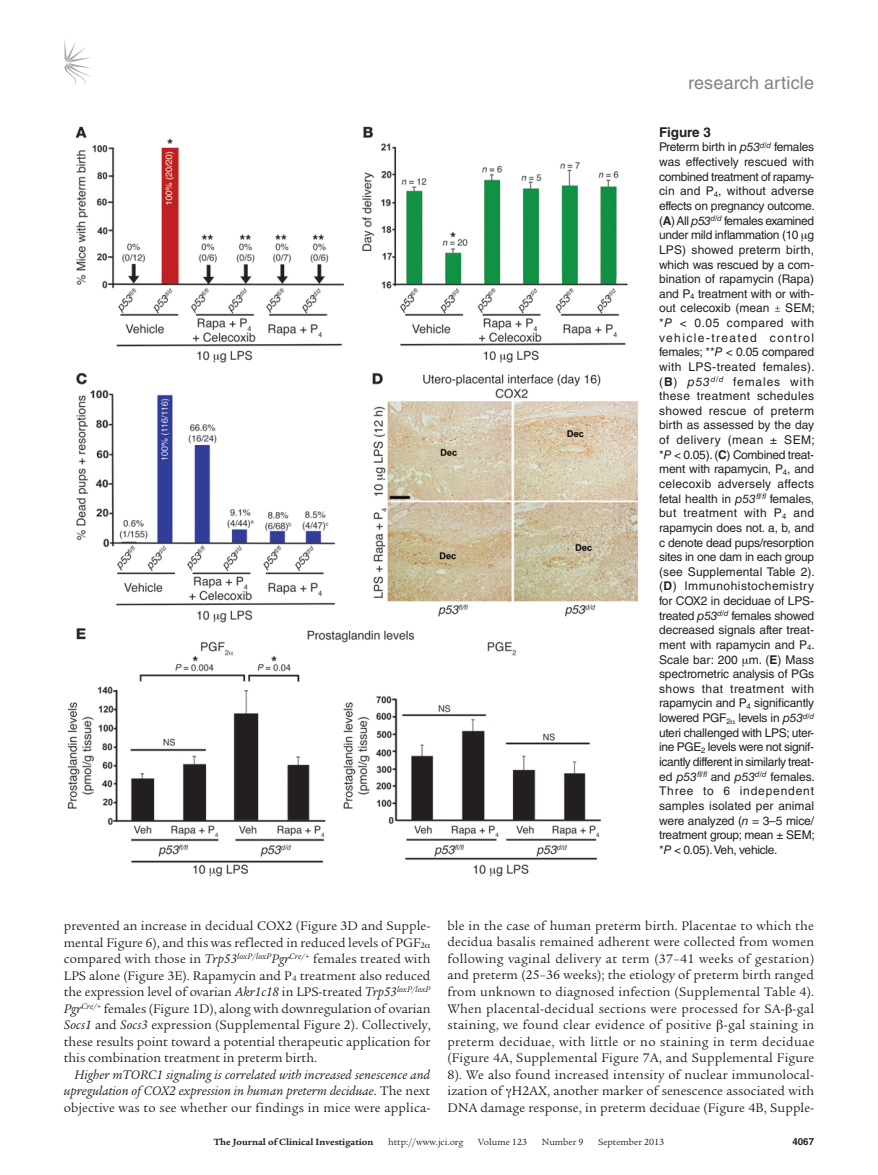
<style>
.page{position:relative;width:878px;height:1175px;background:#fff}
.page>*{position:absolute;margin:0;border:0;box-sizing:border-box;transform-origin:0 0}
.t1{font:18px "Helvetica LT Std";letter-spacing:.01em;color:#808285}
.t2{font:13.5px/16.5px "Legacy Serif Std";color:#231f20}
.t3{font:italic 13.5px/16.5px "Legacy Serif Std";letter-spacing:.005em;color:#231f20;text-align:justify}
.t4{font:700 13.5px "Helvetica LT Std";color:#231f20}
.t5{font:12px/14.7px "Helvetica LT Std";letter-spacing:-.025em;color:#231f20;text-align:justify}
.t6{font:9.75px "Legacy Serif Std";color:#231f20}
.t7{font:700 9.75px "Legacy Serif Std";color:#231f20}
.t8{font:700 9.75px "Helvetica LT Std";color:#231f20}
.s1{font-style:italic}
.s2{font-weight:700}
.s3{font-family:"Legacy Serif Std"}
.s4{font-style:normal}
</style>
<div class="page">
<svg style="left:64px;top:40px;width:27px;height:45px"></svg>
<img style="left:67px;top:126px;width:571px;height:751px">
<h1 class="t1" style="left:688px;top:73px;width:127px">research article</h1>
<p class="t4" style="left:659px;top:124px;width:53px">Figure 3</p>
<p class="t5" style="left:659px;top:140px;width:157px">Preterm birth in <span class="s1">p53</span><sup>d/d</sup> females was effectively rescued with combined treatment of rapamy&shy;cin and P<sub>4</sub>, without adverse effects on pregnancy outcome. (<span class="s2">A</span>) All <span class="s1">p53</span><sup>d/d</sup> females examined under mild inflammation (10 g LPS) showed preterm birth, which was rescued by a com&shy;bination of rapamycin (Rapa) and P<sub>4</sub> treatment with or with&shy;out celecoxib (mean <span class="s3">±</span> SEM; *<span class="s1">P</span> &lt; 0.05 compared with vehicle-treated control females; **<span class="s1">P</span> &lt; 0.05 compared with LPS-treated females). (<span class="s2">B</span>) <span class="s1">p53</span><sup>d/d</sup> females with these treatment schedules showed rescue of preterm birth as assessed by the day of delivery (mean ± SEM; *<span class="s1">P</span> &lt; 0.05). (<span class="s2">C</span>) Combined treat&shy;ment with rapamycin, P<sub>4</sub>, and celecoxib adversely affects fetal health in <span class="s1">p53</span><sup>fl/fl</sup> females, but treatment with P<sub>4</sub> and rapamycin does not. a, b, and c denote dead pups/resorption sites in one dam in each group (see Supplemental Table 2). (<span class="s2">D</span>) Immunohistochemistry for COX2 in deciduae of LPS&shy;treated <span class="s1">p53</span><sup>d/d</sup> females showed decreased signals after treat&shy;ment with rapamycin and P<sub>4</sub>.<br>Scale bar: 200 m. (<span class="s2">E</span>) Mass spectrometric analysis of PGs shows that treatment with rapamycin and P<sub>4</sub> significantly lowered PGF<sub>2</sub> levels in <span class="s1">p53</span><sup>d/d </sup>uteri challenged with LPS; uter&shy;ine PGE<sub>2</sub> levels were not signif&shy;icantly different in similarly treat&shy;ed <span class="s1">p53</span><sup>fl/fl</sup> and <span class="s1">p53</span><sup>d/d</sup> females.<br>Three to 6 independent samples isolated per animal were analyzed (<span class="s1">n</span> = 3–5 mice/ treatment group; mean ± SEM; *<span class="s1">P</span> &lt; 0.05). Veh, vehicle.</p>
<p class="t2" style="left:64px;top:917px;width:368px">prevented an increase in decidual COX2 (Figure 3D and Supple&shy;mental Figure 6), and this was reflected in reduced levels of PGF<sub>2 </sub>compared with those in <span class="s1">Trp53</span><sup>loxP/loxP</sup><span class="s1">Pgr</span><sup>Cre/+</sup> females treated with LPS alone (Figure 3E). Rapamycin and P<sub>4</sub> treatment also reduced the expression level of ovarian <span class="s1">Akr1c18</span> in LPS-treated <span class="s1">Trp53</span><sup>loxP/loxP </sup><span class="s1">Pgr</span><sup>Cre/+</sup> females (Figure 1D), along with downregulation of ovarian <span class="s1">Socs1</span> and <span class="s1">Socs3</span> expression (Supplemental Figure 2). Collectively, these results point toward a potential therapeutic application for this combination treatment in preterm birth.</p>
<p class="t3" style="left:64px;top:1066px;width:368px;text-indent:11px">Higher mTORC1 signaling is correlated with increased senescence and upregulation of COX2 expression in human preterm deciduae<span class="s4">. The next objective was to see whether our findings in mice were applica-</span></p>
<p class="t2" style="left:447px;top:917px;width:368px;text-align:justify">ble in the case of human preterm birth. Placentae to which the decidua basalis remained adherent were collected from women following vaginal delivery at term (37–41 weeks of gestation) and preterm (25–36 weeks); the etiology of preterm birth ranged from unknown to diagnosed infection (Supplemental Table 4).<br>When placental-decidual sections were processed for SA- -gal staining, we found clear evidence of positive -gal staining in preterm deciduae, with little or no staining in term deciduae (Figure 4A, Supplemental Figure 7A, and Supplemental Figure 8). We also found increased intensity of nuclear immunolocal&shy;ization of H2AX, another marker of senescence associated with DNA damage response, in preterm deciduae (Figure 4B, Supple-</p>
<p class="t7" style="left:214px;top:1135px;width:161px">The Journal of Clinical Investigation</p>
<p class="t6" style="left:388px;top:1136px;width:77px">http://www.jci.org</p>
<p class="t6" style="left:478px;top:1136px;width:50px">Volume 123</p>
<p class="t6" style="left:542px;top:1136px;width:43px">Number 9</p>
<p class="t6" style="left:598px;top:1136px;width:68px">September 2013</p>
<p class="t8" style="left:792px;top:1135px;width:23px">4067</p>
</div>
